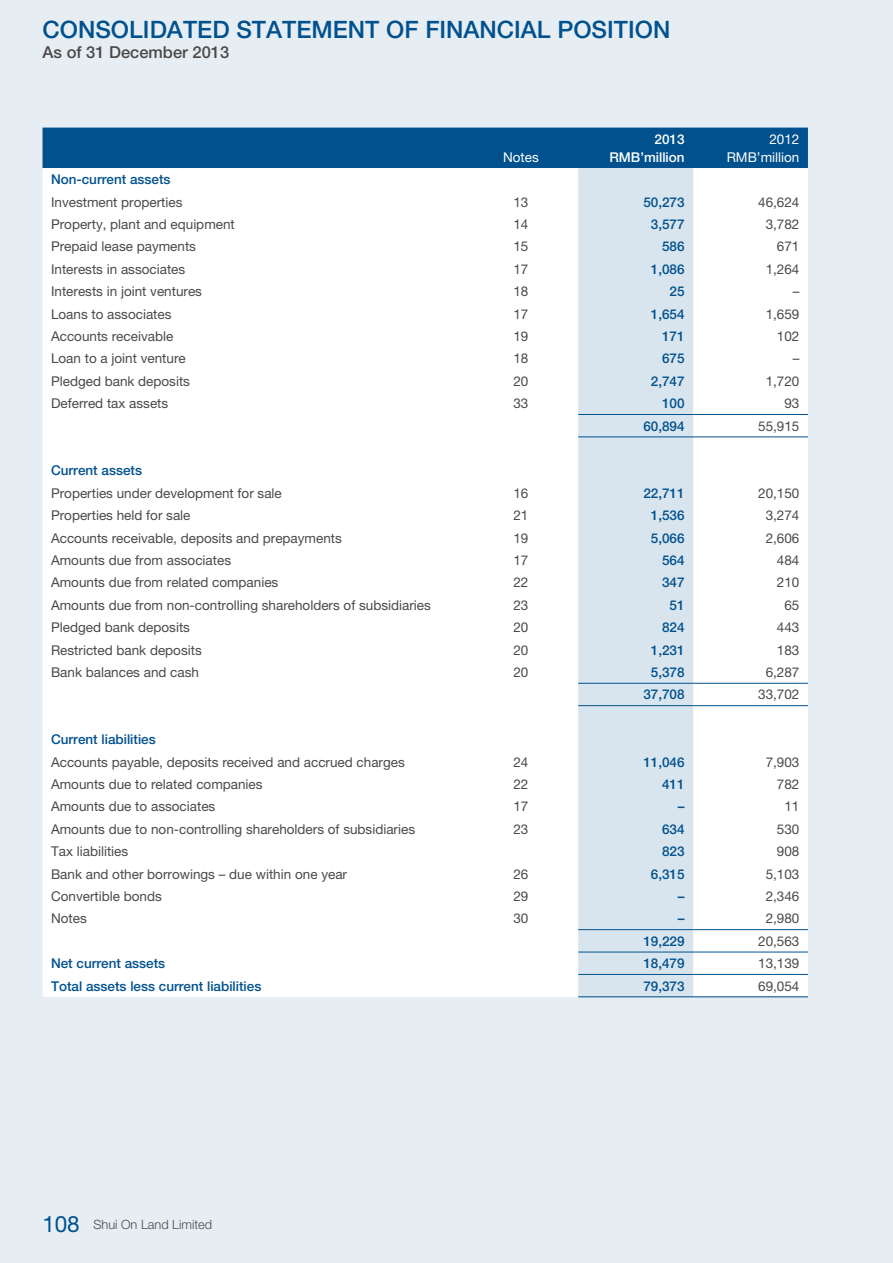
<style>
.page{position:relative;width:893px;height:1263px;background:#e6eef4}
.page>*{position:absolute;margin:0;border:0;box-sizing:border-box;transform-origin:0 0}
.t1{font:500 24px "Helvetica Neue";color:#00518e}
.t2{font:500 16.5px "Helvetica Neue";color:#4c4948}
.t3{font:13.5px "Helvetica Neue";color:#4c4948}
.t4{font:500 13.5px "Helvetica Neue";color:#00518e}
.t5{font:13.5px "Helvetica Neue";color:#fff}
.t6{font:500 13.5px "Helvetica Neue";color:#fff}
.t7{font:300 12.75px "Helvetica Neue";color:#4c4948}
.s1{font-weight:400;font-size:22.5px;color:#00518e}
</style>
<div class="page">
<div style="left:43px;top:128px;width:765px;height:40px;background:#00518e"></div>
<div style="left:43px;top:168px;width:765px;height:829px;background:#fff"></div>
<div style="left:578px;top:168px;width:115px;height:828px;background:#d9e5ee"></div>
<hr style="left:578px;top:414px;width:115px;height:1px;background:#00518e">
<hr style="left:693px;top:414px;width:115px;height:1px;background:#00518e">
<hr style="left:578px;top:683px;width:115px;height:1px;background:#00518e">
<hr style="left:693px;top:683px;width:115px;height:1px;background:#00518e">
<hr style="left:578px;top:929px;width:115px;height:1px;background:#00518e">
<hr style="left:693px;top:929px;width:115px;height:1px;background:#00518e">
<hr style="left:578px;top:996px;width:115px;height:1px;background:#00518e">
<hr style="left:578px;top:974px;width:115px;height:1px;background:#00518e">
<hr style="left:693px;top:996px;width:115px;height:1px;background:#00518e">
<hr style="left:578px;top:952px;width:115px;height:1px;background:#00518e">
<hr style="left:693px;top:974px;width:115px;height:1px;background:#00518e">
<hr style="left:578px;top:705px;width:115px;height:1px;background:#00518e">
<hr style="left:693px;top:952px;width:115px;height:1px;background:#00518e">
<hr style="left:578px;top:437px;width:115px;height:1px;background:#00518e">
<hr style="left:693px;top:705px;width:115px;height:1px;background:#00518e">
<hr style="left:693px;top:437px;width:115px;height:1px;background:#00518e">
<h1 class="t1" style="left:43px;top:16px;width:34px">Consolidated</h1>
<h1 class="t1" style="left:236px;top:16px;width:435px">STATEMENT OF FINANCIAL POSITION</h1>
<p class="t2" style="left:43px;top:42px;width:188px">As of 31 December 2013</p>
<p class="t6" style="left:655px;top:131px;width:32px">2013</p>
<p class="t5" style="left:769px;top:131px;width:32px">2012</p>
<p class="t5" style="left:503px;top:149px;width:37px">Notes</p>
<p class="t6" style="left:609px;top:149px;width:77px">RMB’million</p>
<p class="t5" style="left:727px;top:149px;width:74px">RMB’million</p>
<p class="t4" style="left:51px;top:171px;width:121px">Non-current assets</p>
<p class="t3" style="left:51px;top:194px;width:133px">Investment properties</p>
<p class="t3" style="left:513px;top:194px;width:17px">13</p>
<p class="t4" style="left:643px;top:194px;width:43px">50,273</p>
<p class="t3" style="left:758px;top:194px;width:43px">46,624</p>
<p class="t3" style="left:51px;top:216px;width:185px">Property, plant and equipment</p>
<p class="t3" style="left:513px;top:216px;width:17px">14</p>
<p class="t4" style="left:651px;top:216px;width:35px">3,577</p>
<p class="t3" style="left:766px;top:216px;width:35px">3,782</p>
<p class="t3" style="left:51px;top:238px;width:147px">Prepaid lease payments</p>
<p class="t3" style="left:513px;top:238px;width:17px">15</p>
<p class="t4" style="left:662px;top:238px;width:24px">586</p>
<p class="t3" style="left:777px;top:238px;width:24px">671</p>
<p class="t3" style="left:51px;top:261px;width:136px">Interests in associates</p>
<p class="t3" style="left:513px;top:261px;width:17px">17</p>
<p class="t4" style="left:651px;top:261px;width:35px">1,086</p>
<p class="t3" style="left:766px;top:261px;width:35px">1,264</p>
<p class="t3" style="left:51px;top:283px;width:153px">Interests in joint ventures</p>
<p class="t3" style="left:513px;top:283px;width:17px">18</p>
<p class="t4" style="left:670px;top:283px;width:17px">25</p>
<p class="t3" style="left:793px;top:283px;width:8px">–</p>
<p class="t3" style="left:51px;top:306px;width:122px">Loans to associates</p>
<p class="t3" style="left:513px;top:306px;width:17px">17</p>
<p class="t4" style="left:651px;top:306px;width:35px">1,654</p>
<p class="t3" style="left:766px;top:306px;width:35px">1,659</p>
<p class="t3" style="left:51px;top:328px;width:124px">Accounts receivable</p>
<p class="t3" style="left:513px;top:328px;width:17px">19</p>
<p class="t4" style="left:662px;top:328px;width:24px">171</p>
<p class="t3" style="left:777px;top:328px;width:24px">102</p>
<p class="t3" style="left:51px;top:350px;width:136px">Loan to a joint venture</p>
<p class="t3" style="left:513px;top:350px;width:17px">18</p>
<p class="t4" style="left:662px;top:350px;width:24px">675</p>
<p class="t3" style="left:793px;top:350px;width:8px">–</p>
<p class="t3" style="left:51px;top:373px;width:141px">Pledged bank deposits</p>
<p class="t3" style="left:513px;top:373px;width:17px">20</p>
<p class="t4" style="left:651px;top:373px;width:35px">2,747</p>
<p class="t3" style="left:766px;top:373px;width:35px">1,720</p>
<p class="t3" style="left:51px;top:395px;width:119px">Deferred tax assets</p>
<p class="t3" style="left:513px;top:395px;width:17px">33</p>
<p class="t4" style="left:662px;top:395px;width:24px">100</p>
<p class="t3" style="left:784px;top:395px;width:17px">93</p>
<p class="t4" style="left:643px;top:418px;width:43px">60,894</p>
<p class="t3" style="left:758px;top:418px;width:43px">55,915</p>
<p class="t4" style="left:51px;top:462px;width:93px">Current assets</p>
<p class="t3" style="left:51px;top:485px;width:232px">Properties under development for sale</p>
<p class="t3" style="left:513px;top:485px;width:17px">16</p>
<p class="t4" style="left:643px;top:485px;width:43px">22,711</p>
<p class="t3" style="left:758px;top:485px;width:43px">20,150</p>
<p class="t3" style="left:51px;top:507px;width:141px">Properties held for sale</p>
<p class="t3" style="left:513px;top:507px;width:17px">21</p>
<p class="t4" style="left:651px;top:507px;width:35px">1,536</p>
<p class="t3" style="left:766px;top:507px;width:35px">3,274</p>
<p class="t3" style="left:51px;top:530px;width:292px">Accounts receivable, deposits and prepayments</p>
<p class="t3" style="left:513px;top:530px;width:17px">19</p>
<p class="t4" style="left:651px;top:530px;width:35px">5,066</p>
<p class="t3" style="left:766px;top:530px;width:35px">2,606</p>
<p class="t3" style="left:51px;top:552px;width:182px">Amounts due from associates</p>
<p class="t3" style="left:513px;top:552px;width:17px">17</p>
<p class="t4" style="left:662px;top:552px;width:24px">564</p>
<p class="t3" style="left:777px;top:552px;width:24px">484</p>
<p class="t3" style="left:51px;top:574px;width:229px">Amounts due from related companies</p>
<p class="t3" style="left:513px;top:574px;width:17px">22</p>
<p class="t4" style="left:662px;top:574px;width:24px">347</p>
<p class="t3" style="left:777px;top:574px;width:24px">210</p>
<p class="t3" style="left:51px;top:597px;width:381px">Amounts due from non-controlling shareholders of subsidiaries</p>
<p class="t3" style="left:513px;top:597px;width:17px">23</p>
<p class="t4" style="left:670px;top:597px;width:17px">51</p>
<p class="t3" style="left:784px;top:597px;width:17px">65</p>
<p class="t3" style="left:51px;top:619px;width:141px">Pledged bank deposits</p>
<p class="t3" style="left:513px;top:619px;width:17px">20</p>
<p class="t4" style="left:662px;top:619px;width:24px">824</p>
<p class="t3" style="left:777px;top:619px;width:24px">443</p>
<p class="t3" style="left:51px;top:642px;width:152px">Restricted bank deposits</p>
<p class="t3" style="left:513px;top:642px;width:17px">20</p>
<p class="t4" style="left:651px;top:642px;width:35px">1,231</p>
<p class="t3" style="left:777px;top:642px;width:24px">183</p>
<p class="t3" style="left:51px;top:664px;width:150px">Bank balances and cash</p>
<p class="t3" style="left:513px;top:664px;width:17px">20</p>
<p class="t4" style="left:651px;top:664px;width:35px">5,378</p>
<p class="t3" style="left:766px;top:664px;width:35px">6,287</p>
<p class="t4" style="left:643px;top:686px;width:43px">37,708</p>
<p class="t3" style="left:758px;top:686px;width:43px">33,702</p>
<p class="t4" style="left:51px;top:731px;width:106px">Current liabilities</p>
<p class="t3" style="left:51px;top:754px;width:355px">Accounts payable, deposits received and accrued charges</p>
<p class="t3" style="left:513px;top:754px;width:17px">24</p>
<p class="t4" style="left:643px;top:754px;width:43px">11,046</p>
<p class="t3" style="left:766px;top:754px;width:35px">7,903</p>
<p class="t3" style="left:51px;top:776px;width:213px">Amounts due to related companies</p>
<p class="t3" style="left:513px;top:776px;width:17px">22</p>
<p class="t4" style="left:662px;top:776px;width:24px">411</p>
<p class="t3" style="left:777px;top:776px;width:24px">782</p>
<p class="t3" style="left:51px;top:798px;width:166px">Amounts due to associates</p>
<p class="t3" style="left:513px;top:798px;width:17px">17</p>
<p class="t4" style="left:678px;top:798px;width:8px">–</p>
<p class="t3" style="left:784px;top:798px;width:17px">11</p>
<p class="t3" style="left:51px;top:821px;width:366px">Amounts due to non-controlling shareholders of subsidiaries</p>
<p class="t3" style="left:513px;top:821px;width:17px">23</p>
<p class="t4" style="left:662px;top:821px;width:24px">634</p>
<p class="t3" style="left:777px;top:821px;width:24px">530</p>
<p class="t3" style="left:51px;top:843px;width:79px">Tax liabilities</p>
<p class="t4" style="left:662px;top:843px;width:24px">823</p>
<p class="t3" style="left:777px;top:843px;width:24px">908</p>
<p class="t3" style="left:51px;top:866px;width:298px">Bank and other borrowings – due within one year</p>
<p class="t3" style="left:513px;top:866px;width:17px">26</p>
<p class="t4" style="left:651px;top:866px;width:35px">6,315</p>
<p class="t3" style="left:766px;top:866px;width:35px">5,103</p>
<p class="t3" style="left:51px;top:888px;width:112px">Convertible bonds</p>
<p class="t3" style="left:513px;top:888px;width:17px">29</p>
<p class="t4" style="left:678px;top:888px;width:8px">–</p>
<p class="t3" style="left:766px;top:888px;width:35px">2,346</p>
<p class="t3" style="left:51px;top:910px;width:37px">Notes</p>
<p class="t3" style="left:513px;top:910px;width:17px">30</p>
<p class="t4" style="left:678px;top:910px;width:8px">–</p>
<p class="t3" style="left:766px;top:910px;width:35px">2,980</p>
<p class="t4" style="left:643px;top:933px;width:43px">19,229</p>
<p class="t3" style="left:758px;top:933px;width:43px">20,563</p>
<p class="t4" style="left:51px;top:955px;width:116px">Net current assets</p>
<p class="t4" style="left:643px;top:955px;width:43px">18,479</p>
<p class="t3" style="left:758px;top:955px;width:43px">13,139</p>
<p class="t4" style="left:51px;top:978px;width:212px">Total assets less current liabilities</p>
<p class="t4" style="left:643px;top:978px;width:43px">79,373</p>
<p class="t3" style="left:758px;top:978px;width:43px">69,054</p>
<p class="t7" style="left:43px;top:1216px;width:171px"><span class="s1">108</span> Shui On Land Limited</p>
</div>
